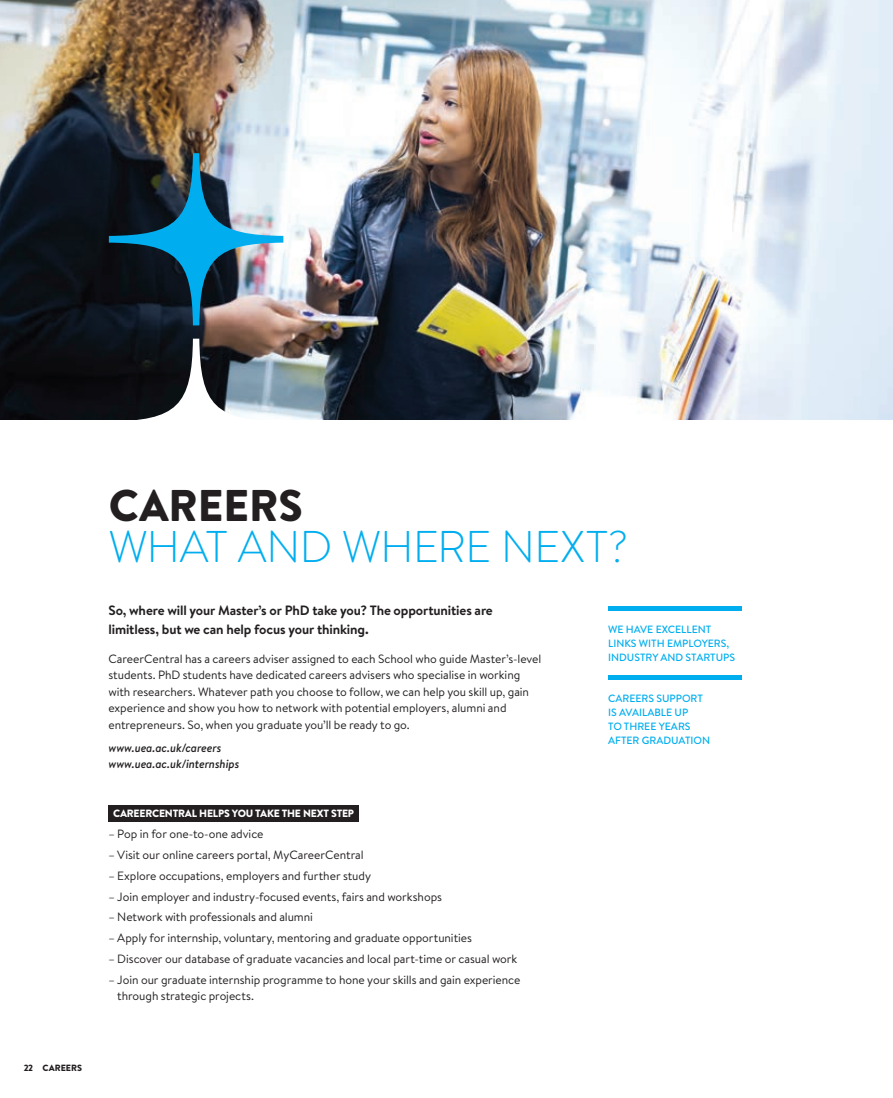
<style>
.page{position:relative;width:893px;height:1098px;background:#fff}
.page>*{position:absolute;margin:0;border:0;box-sizing:border-box;transform-origin:0 0}
.t1{font:300 44.4px "Brandon Text";letter-spacing:-.01em;color:#00aeef}
.t2{font:900 44.4px "Brandon Text";color:#231f20}
.t3{font:700 13.5px/18px "Brandon Text";letter-spacing:-.01em;color:#231f20}
.t4{font:12px/16.5px "Brandon Text";letter-spacing:-.005em;color:#231f20}
.t5{font:italic 500 12px/16.5px "Brandon Text";letter-spacing:-.005em;color:#231f20}
.t6{font:500 10.5px/14.1px "Brandon Text";color:#00aeef}
.t7{font:900 10.5px "Brandon Text";letter-spacing:-.02em;color:#fff}
.t8{font:900 9px "Brandon Text";color:#231f20}
</style>
<div class="page">
<img style="left:0;top:0;width:893px;height:420px">
<img style="left:109px;top:153px;width:174px;height:172px;border-radius:83px">
<svg style="left:109px;top:338px;width:174px;height:172px"></svg>
<div style="left:608px;top:605px;width:134px;height:5px;background:#00aeef"></div>
<hr style="left:608px;top:675px;width:134px;height:4px;background:#00aeef">
<div style="left:108px;top:804px;width:251px;height:17px;background:#231f20"></div>
<p class="t8" style="left:24px;top:1061px;width:60px">22 CAREERS</p>
<h1 class="t2" style="left:109px;top:474px;width:196px">CAREERS</h1>
<h1 class="t1" style="left:109px;top:516px;width:521px">WHAT AND WHERE NEXT?</h1>
<p class="t3" style="left:108px;top:601px;width:386px">So, where will your Master’s or PhD take you? The opportunities are limitless, but we can help focus your thinking.</p>
<p class="t4" style="left:108px;top:649px;width:434px">CareerCentral has a careers adviser assigned to each School who guide Master’s-level students. PhD students have dedicated careers advisers who specialise in working with researchers. Whatever path you choose to follow, we can help you skill up, gain experience and show you how to network with potential employers, alumni and entrepreneurs. So, when you graduate you’ll be ready to go.</p>
<p class="t5" style="left:108px;top:738px;width:132px">www.uea.ac.uk/careers www.uea.ac.uk/internships</p>
<p class="t7" style="left:113px;top:805px;width:243px">CAREERCENTRAL HELPS YOU TAKE THE NEXT STEP</p>
<p class="t4" style="left:108px;top:825px;width:157px">– Pop in for one-to-one advice</p>
<p class="t4" style="left:108px;top:845px;width:257px">– Visit our online careers portal, MyCareerCentral</p>
<p class="t4" style="left:108px;top:866px;width:264px">– Explore occupations, employers and further study</p>
<p class="t4" style="left:108px;top:887px;width:335px">– Join employer and industry-focused events, fairs and workshops</p>
<p class="t4" style="left:108px;top:908px;width:206px">– Network with professionals and alumni</p>
<p class="t4" style="left:108px;top:928px;width:365px">– Apply for internship, voluntary, mentoring and graduate opportunities</p>
<p class="t4" style="left:108px;top:949px;width:410px">– Discover our database of graduate vacancies and local part-time or casual work</p>
<p class="t4" style="left:117px;top:970px;width:405px;text-indent:-9px">– Join our graduate internship programme to hone your skills and gain experience through strategic projects.</p>
<p class="t6" style="left:608px;top:621px;width:128px">WE HAVE EXCELLENT<br>LINKS WITH EMPLOYERS,<br>INDUSTRY AND STARTUPS</p>
<p class="t6" style="left:608px;top:690px;width:104px">CAREERS SUPPORT<br>IS AVAILABLE UP<br>TO THREE YEARS<br>AFTER GRADUATION</p>
</div>
